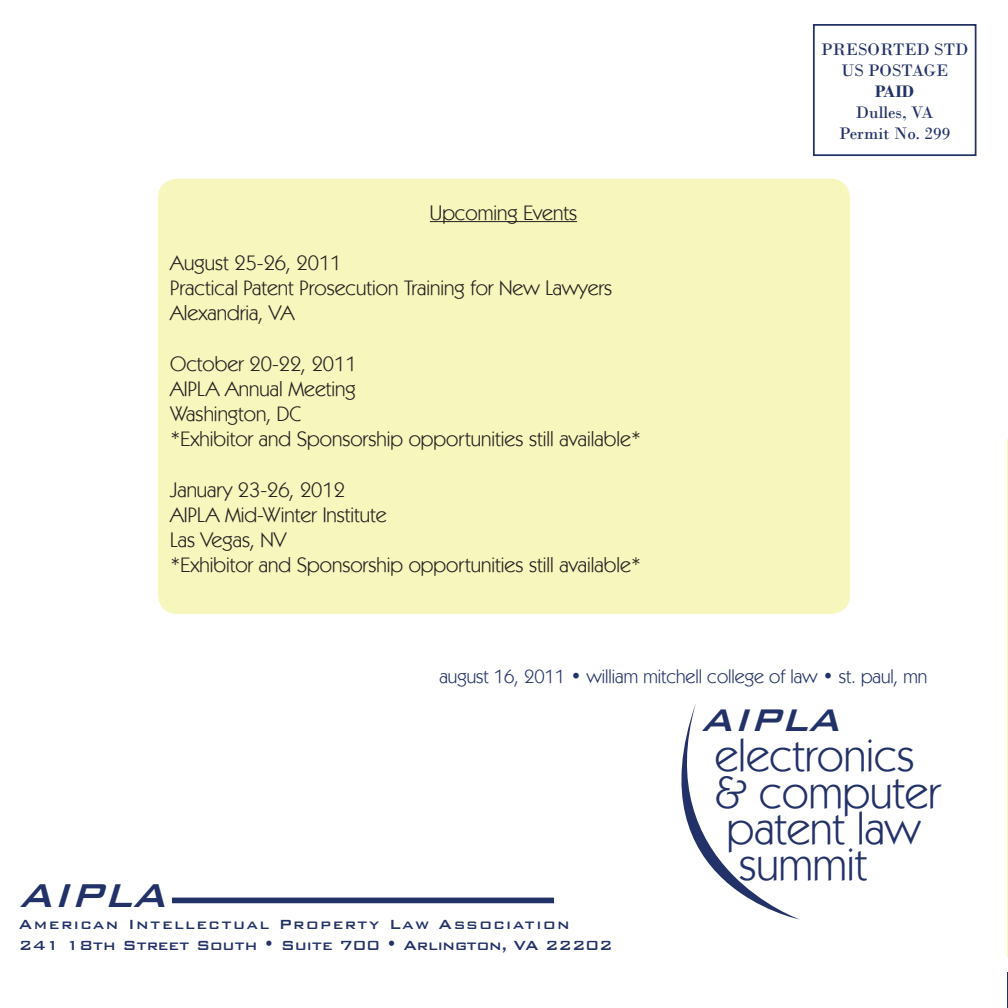
<style>
.page{position:relative;width:1008px;height:1008px;background:#fff}
.page>*{position:absolute;margin:0;border:0;box-sizing:border-box;transform-origin:0 0}
.t1{font:45.5px "Kabel IT Cby BT";color:#223268}
.Schedule_Style_Sheet{font:italic 500 44.1px "Bank Gothic BT";color:#223268}
.t2{font:italic 500 41.82px "Bank Gothic BT";color:#223268}
.t3{font:21px "Kabel IT Cby BT";color:#231f20}
.t4{font:19.25px "Kabel IT Cby BT";color:#223268}
.Schedule_Style_Sheet-2{font:500 17.68px "Bank Gothic BT";letter-spacing:-.01em;color:#223268}
.Schedule_Style_Sheet-3{font:500 17.68px "Bank Gothic BT";letter-spacing:.08em;color:#223268}
.t5{font:17.5px "Bodoni";color:#223268}
.t6{font:700 17.5px "Bodoni";color:#223268}
</style>
<div class="page">
<div style="left:813px;top:24px;width:163px;height:132px;border:2px solid #223268"></div>
<div style="left:158px;top:179px;width:692px;height:435px;background:#f7f6bc;border-radius:19px"></div>
<hr style="left:430px;top:221px;width:147px;height:1px;background:#231f20">
<div style="left:172px;top:898px;width:382px;height:5px;background:#223268"></div>
<svg style="left:681px;top:704px;width:119px;height:216px"></svg>
<hr style="left:1007px;top:440px;width:1px;height:518px;background:#faf9ba">
<hr style="left:1007px;top:972px;width:1px;height:36px;background:#223268">
<p class="t3" style="left:430px;top:199px;width:149px">Upcoming Events</p>
<p class="t3" style="left:170px;top:250px;width:173px">August 25-26, 2011</p>
<p class="t3" style="left:170px;top:275px;width:444px">Practical Patent Prosecution Training for New Lawyers</p>
<p class="t3" style="left:170px;top:300px;width:126px">Alexandria, VA</p>
<p class="t3" style="left:170px;top:351px;width:188px">October 20-22, 2011</p>
<p class="t3" style="left:170px;top:376px;width:187px">AIPLA Annual Meeting</p>
<p class="t3" style="left:170px;top:401px;width:133px">Washington, DC</p>
<p class="t3" style="left:170px;top:426px;width:473px">*Exhibitor and Sponsorship opportunities still available*</p>
<p class="t3" style="left:170px;top:477px;width:176px">January 23-26, 2012</p>
<p class="t3" style="left:170px;top:502px;width:218px">AIPLA Mid-Winter Institute</p>
<p class="t3" style="left:170px;top:527px;width:118px">Las Vegas, NV</p>
<p class="t3" style="left:170px;top:552px;width:473px">*Exhibitor and Sponsorship opportunities still available*</p>
<p class="t5" style="left:821px;top:39px;width:149px">PRESORTED STD</p>
<p class="t5" style="left:841px;top:60px;width:109px">US POSTAGE</p>
<p class="t6" style="left:875px;top:81px;width:40px">PAID</p>
<p class="t5" style="left:856px;top:102px;width:79px">Dulles, VA</p>
<p class="t5" style="left:839px;top:123px;width:113px">Permit No. 299</p>
<p class="t4" style="left:439px;top:664px;width:489px">august 16, 2011 • william mitchell college of law • st. paul, mn</p>
<p class="t2" style="left:701px;top:697px;width:154px">AIPLA</p>
<p class="t1" style="left:715px;top:727px;width:201px">electronics</p>
<p class="t1" style="left:715px;top:764px;width:227px">&amp; computer</p>
<p class="t1" style="left:727px;top:800px;width:195px">patent law</p>
<p class="t1" style="left:739px;top:837px;width:130px">summit</p>
<p class="Schedule_Style_Sheet" style="left:19px;top:872px;width:163px">AIPLA</p>
<p class="Schedule_Style_Sheet-3" style="left:19px;top:914px;width:552px">American Intellectual Property Law Association</p>
<p class="Schedule_Style_Sheet-2" style="left:19px;top:935px;width:595px">241 18th Street South • Suite 700 • Arlington, VA 22202</p>
</div>
